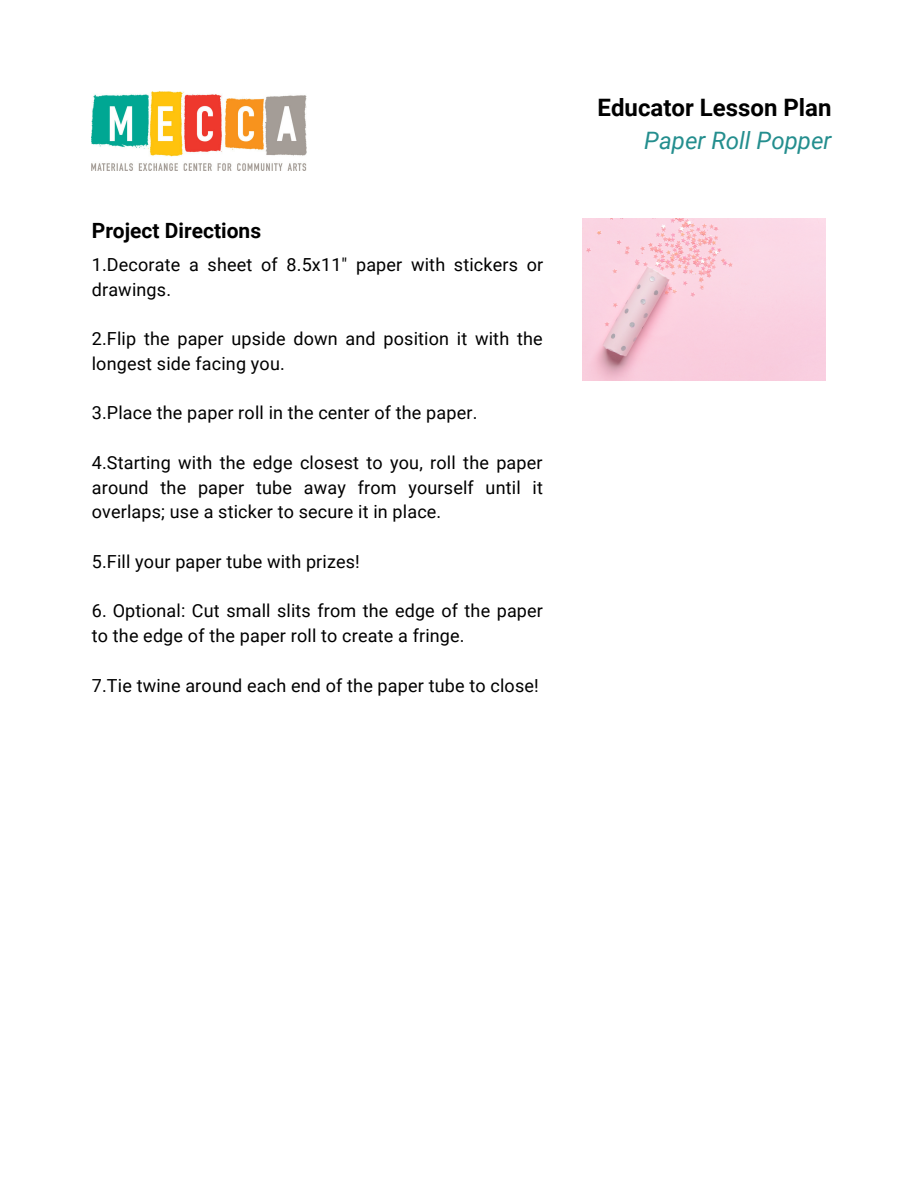
<style>
.page{position:relative;width:918px;height:1188px;background:#fff}
.page>*{position:absolute;margin:0;border:0;box-sizing:border-box;transform-origin:0 0}
.t1{font:700 24px/32.7px "Roboto";color:#000;text-align:right}
.t2{font:700 21px "Roboto";color:#000}
.t3{font:18px/24.8px "Roboto";letter-spacing:.01em;color:#000}
.s1{font-weight:400;font-style:italic;color:#248e8e}
</style>
<div class="page">
<img style="left:92px;top:92px;width:215px;height:79px">
<img style="left:583px;top:218px;width:243px;height:162px">
<p class="t2" style="left:92px;top:218px;width:171px">Project Directions</p>
<p class="t3" style="left:92px;top:252px;width:453px">1.Decorate a sheet of 8.5x11" paper with stickers or drawings.</p>
<p class="t3" style="left:92px;top:327px;width:452px">2.Flip the paper upside down and position it with the longest side facing you.</p>
<p class="t3" style="left:92px;top:401px;width:387px">3.Place the paper roll in the center of the paper.</p>
<p class="t3" style="left:92px;top:450px;width:453px;text-align:justify">4.Starting with the edge closest to you, roll the paper around the paper tube away from yourself until it overlaps; use a sticker to secure it in place.</p>
<p class="t3" style="left:92px;top:549px;width:270px">5.Fill your paper tube with prizes!</p>
<p class="t3" style="left:92px;top:599px;width:453px">6. Optional: Cut small slits from the edge of the paper to the edge of the paper roll to create a fringe.</p>
<p class="t3" style="left:92px;top:673px;width:449px">7.Tie twine around each end of the paper tube to close!</p>
<p class="t1" style="left:598px;top:92px;width:235px">Educator Lesson Plan<br><span class="s1">Paper Roll Popper</span></p>
</div>
